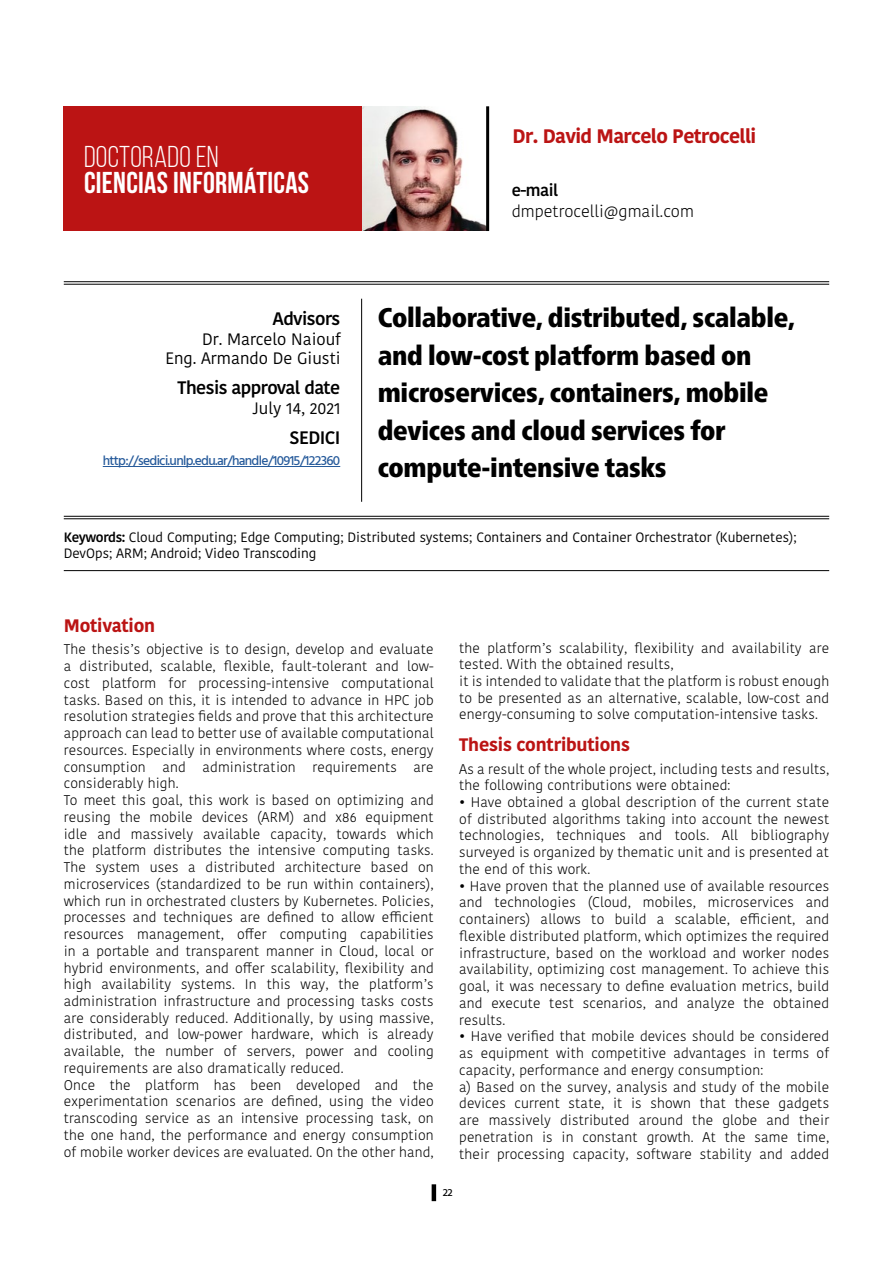
<style>
.page{position:relative;width:893px;height:1263px;background:#fff}
.page>*{position:absolute;margin:0;border:0;box-sizing:border-box;transform-origin:0 0}
.t1{font:700 30px "Bebas Neue";letter-spacing:.01em;color:#fff}
.t2{font:30px "Bebas Neue";letter-spacing:.01em;color:#fff}
.t3{font:900 condensed 27px/37.5px "Frutiger Neue LTCYR";letter-spacing:-.01em;color:#000}
.t4{font:700 19.5px "Kohinoor Bangla";letter-spacing:-.03em;color:#bb1414}
.t5{font:600 18px "Kohinoor Bangla";letter-spacing:-.03em;color:#000}
.t6{font:700 18px "Kohinoor Bangla";letter-spacing:-.01em;color:#bb1414}
.t7{font:16.5px/19.5px "Kohinoor Bangla";color:#000;text-align:right}
.t8{font:300 16.5px "Kohinoor Bangla";color:#000}
.t9{font:600 16.5px "Kohinoor Bangla";color:#000}
.t10{font:300 13.95px/16.8px "Kohinoor Bangla";letter-spacing:.01em;color:#000}
.t11{font:13.5px/16.5px "Kohinoor Bangla";color:#000}
.t12{font:500 13.5px "Hind";letter-spacing:-.05em;color:#275b9b}
.t13{font:500 10.5px "Hind";color:#000}
.s1{font-weight:600}
</style>
<div class="page">
<hr style="left:432px;top:1184px;width:4px;height:17px;background:#000">
<div style="left:64px;top:106px;width:298px;height:125px;background:#bb1414"></div>
<hr style="left:64px;top:281px;width:765px;height:1px;background:#000">
<hr style="left:64px;top:284px;width:765px;height:1px;background:#000">
<hr style="left:103px;top:466px;width:237px;height:1px;background:#275b9b">
<hr style="left:64px;top:516px;width:765px;height:1px;background:#000">
<hr style="left:64px;top:518px;width:765px;height:1px;background:#000">
<hr style="left:64px;top:570px;width:765px;height:1px;background:#000">
<hr style="left:361px;top:299px;width:1px;height:203px;background:#000">
<img style="left:362px;top:106px;width:124px;height:125px">
<hr style="left:486px;top:106px;width:3px;height:125px;background:#000">
<h1 class="t2" style="left:84px;top:141px;width:136px">DOCTORADO EN</h1>
<h1 class="t1" style="left:84px;top:167px;width:227px">CIENCIAS INFORMÁTICAS</h1>
<p class="t5" style="left:273px;top:304px;width:69px">Advisors</p>
<p class="t7" style="left:165px;top:329px;width:177px">Dr. Marcelo Naiouf<br>Eng. Armando De Giusti</p>
<p class="t5" style="left:178px;top:373px;width:164px">Thesis approval date</p>
<p class="t7" style="left:253px;top:398px;width:90px">July 14, 2021</p>
<p class="t5" style="left:290px;top:422px;width:53px">SEDICI</p>
<p class="t12" style="left:103px;top:451px;width:239px">http://sedici.unlp.edu.ar/handle/10915/122360</p>
<h3 class="t4" style="left:513px;top:119px;width:245px">Dr. David Marcelo Petrocelli</h3>
<p class="t9" style="left:512px;top:176px;width:48px">e-mail</p>
<p class="t8" style="left:512px;top:199px;width:184px">dmpetrocelli@gmail.com</p>
<h2 class="t3" style="left:378px;top:299px;width:418px">Collaborative, distributed, scalable, and low-cost platform based on microservices, containers, mobile devices and cloud services for compute-intensive tasks</h2>
<p class="t11" style="left:64px;top:528px;width:734px"><span class="s1">Keywords:</span> Cloud Computing; Edge Computing; Distributed systems; Containers and Container Orchestrator (Kubernetes);<br>DevOps; ARM; Android; Video Transcoding</p>
<p class="t6" style="left:64px;top:610px;width:93px">Motivation</p>
<p class="t10" style="left:64px;top:641px;width:371px">The thesis’s objective is to design, develop and evaluate a distributed, scalable, flexible, fault-tolerant and low&shy;cost platform for processing-intensive computational tasks. Based on this, it is intended to advance in HPC job resolution strategies fields and prove that this architecture approach can lead to better use of available computational resources. Especially in environments where costs, energy consumption and administration requirements are considerably high.<br>To meet this goal, this work is based on optimizing and reusing the mobile devices (ARM) and x86 equipment idle and massively available capacity, towards which the platform distributes the intensive computing tasks.<br>The system uses a distributed architecture based on microservices (standardized to be run within containers), which run in orchestrated clusters by Kubernetes. Policies, processes and techniques are defined to allow efficient resources management, offer computing capabilities in a portable and transparent manner in Cloud, local or hybrid environments, and offer scalability, flexibility and high availability systems. In this way, the platform’s administration infrastructure and processing tasks costs are considerably reduced. Additionally, by using massive, distributed, and low-power hardware, which is already available, the number of servers, power and cooling requirements are also dramatically reduced.<br>Once the platform has been developed and the experimentation scenarios are defined, using the video transcoding service as an intensive processing task, on the one hand, the performance and energy consumption of mobile worker devices are evaluated. On the other hand,</p>
<p class="t10" style="left:459px;top:639px;width:371px">the platform’s scalability, flexibility and availability are tested. With the obtained results,<br>it is intended to validate that the platform is robust enough to be presented as an alternative, scalable, low-cost and energy-consuming to solve computation-intensive tasks.</p>
<p class="t6" style="left:459px;top:729px;width:172px">Thesis contributions</p>
<p class="t10" style="left:459px;top:760px;width:371px">As a result of the whole project, including tests and results, the following contributions were obtained:</p>
<p class="t10" style="left:459px;top:793px;width:371px;text-align:justify">• Have obtained a global description of the current state of distributed algorithms taking into account the newest technologies, techniques and tools. All bibliography surveyed is organized by thematic unit and is presented at the end of this work.</p>
<p class="t10" style="left:459px;top:877px;width:371px;text-align:justify">• Have proven that the planned use of available resources and technologies (Cloud, mobiles, microservices and containers) allows to build a scalable, efficient, and flexible distributed platform, which optimizes the required infrastructure, based on the workload and worker nodes availability, optimizing cost management. To achieve this goal, it was necessary to define evaluation metrics, build and execute test scenarios, and analyze the obtained results.</p>
<p class="t10" style="left:459px;top:1028px;width:371px">• Have verified that mobile devices should be considered as equipment with competitive advantages in terms of capacity, performance and energy consumption:<br>a) Based on the survey, analysis and study of the mobile devices current state, it is shown that these gadgets are massively distributed around the globe and their penetration is in constant growth. At the same time, their processing capacity, software stability and added</p>
<p class="t13" style="left:443px;top:1186px;width:11px">22</p>
</div>
